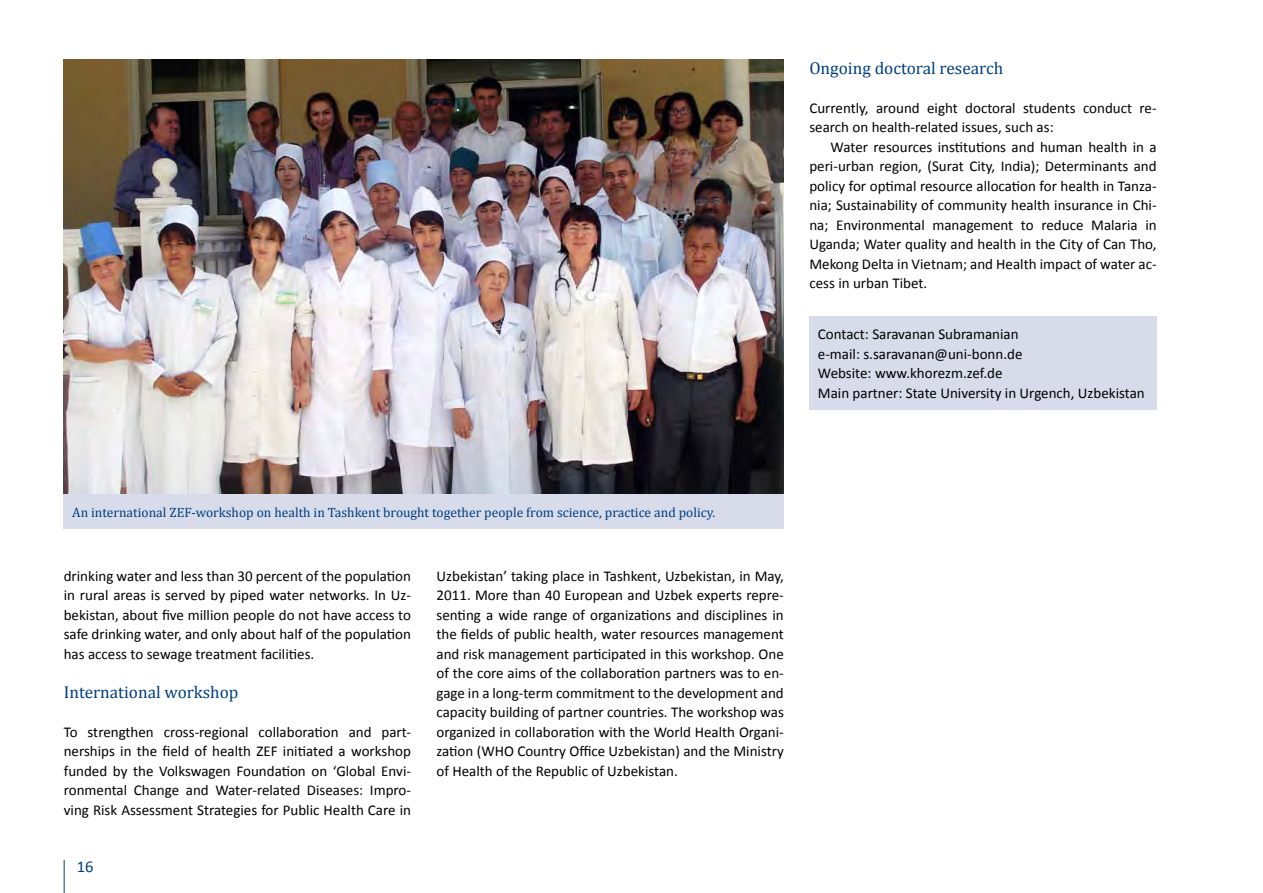
<style>
.page{position:relative;width:1263px;height:893px;background:#fff}
.page>*{position:absolute;margin:0;border:0;box-sizing:border-box;transform-origin:0 0}
.t1{font:17.25px "Cambria";color:#003e7e}
.t2{font:16.5px "Calibri";color:#003e7e}
.t3{font:15px/19.5px "Calibri";color:#000;text-align:justify}
.t4{font:13.5px "Cambria";color:#003e7e}
</style>
<div class="page">
<hr style="left:64px;top:860px;width:1px;height:33px;background:#003e7e">
<img style="left:64px;top:60px;width:720px;height:434px">
<div style="left:64px;top:494px;width:720px;height:34px;background:#d8dcea"></div>
<div style="left:809px;top:316px;width:348px;height:94px;background:#d8dcea"></div>
<p class="t1" style="left:809px;top:57px;width:195px">Ongoing doctoral research</p>
<p class="t3" style="left:809px;top:98px;width:349px">Currently, around eight doctoral students conduct re&shy;search on health-related issues, such as:</p>
<p class="t3" style="left:809px;top:137px;width:349px;text-indent:21px">Water resources institutions and human health in a peri-urban region, (Surat City, India); Determinants and policy for optimal resource allocation for health in Tanza&shy;nia; Sustainability of community health insurance in Chi&shy;na; Environmental management to reduce Malaria in Uganda; Water quality and health in the City of Can Tho, Mekong Delta in Vietnam; and Health impact of water ac&shy;cess in urban Tibet.</p>
<p class="t3" style="left:818px;top:325px;width:328px;text-align:left">Contact: Saravanan Subramanian<br>e-mail: s.saravanan@uni-bonn.de<br>Website: www.khorezm.zef.de<br>Main partner: State University in Urgench, Uzbekistan</p>
<p class="t4" style="left:72px;top:504px;width:644px">An international ZEF-workshop on health in Tashkent brought together people from science, practice and policy.</p>
<p class="t3" style="left:64px;top:566px;width:349px">drinking water and less than 30 percent of the population in rural areas is served by piped water networks. In Uz&shy;bekistan, about five million people do not have access to safe drinking water, and only about half of the population has access to sewage treatment facilities.</p>
<p class="t1" style="left:64px;top:681px;width:176px">International workshop</p>
<p class="t3" style="left:64px;top:722px;width:349px">To strengthen cross-regional collaboration and part&shy;nerships in the field of health ZEF initiated a workshop funded by the Volkswagen Foundation on ‘Global Envi&shy;ronmental Change and Water-related Diseases: Impro&shy;ving Risk Assessment Strategies for Public Health Care in</p>
<p class="t2" style="left:77px;top:856px;width:18px">16</p>
<p class="t3" style="left:437px;top:566px;width:349px">Uzbekistan’ taking place in Tashkent, Uzbekistan, in May, 2011. More than 40 European and Uzbek experts repre&shy;senting a wide range of organizations and disciplines in the fields of public health, water resources management and risk management participated in this workshop. One of the core aims of the collaboration partners was to en&shy;gage in a long-term commitment to the development and capacity building of partner countries. The workshop was organized in collaboration with the World Health Organi&shy;zation (WHO Country Office Uzbekistan) and the Ministry of Health of the Republic of Uzbekistan.</p>
</div>
